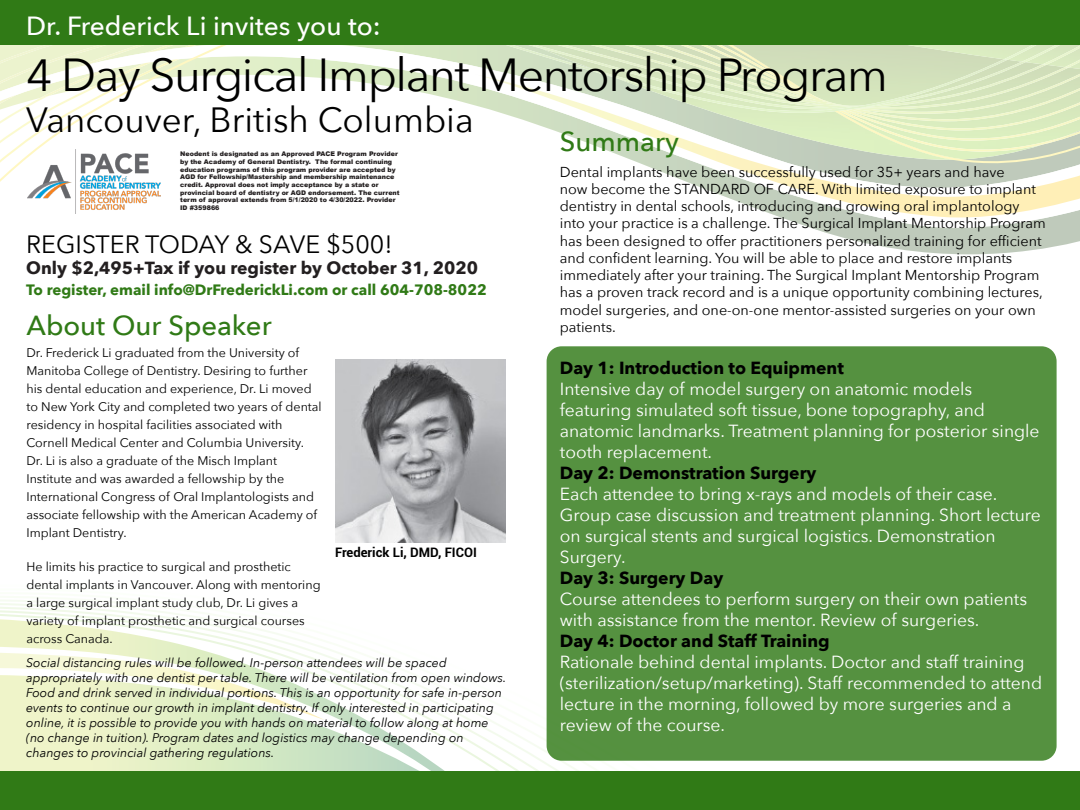
<style>
.page{position:relative;width:1080px;height:810px;background:#fff}
.page>*{position:absolute;margin:0;border:0;box-sizing:border-box;transform-origin:0 0}
.t1{font:46.25px "Avenir Next";letter-spacing:-.03em;color:#000}
.t2{font:35px "Avenir Next";color:#000}
.t3{font:500 27.5px "Avenir Next";color:#307a16}
.t4{font:500 26.25px "Avenir Next";color:#fff}
.t5{font:25px "Avenir Next";color:#000}
.t6{font:17.5px/21px "Avenir Next";color:#fff}
.t7{font:700 17.5px "Avenir Next";color:#000}
.t8{font:700 17.5px "Avenir Next";color:#231f20}
.t9{font:700 15px "Avenir Next";color:#307a16}
.t10{font:14.38px/17.2px "Avenir Next";color:#000}
.t11{font:700 13.12px "Roboto";color:#000}
.t12{font:12.5px/18px "Avenir Next";color:#000}
.t13{font:italic 12.5px/15px "Avenir Next";color:#000}
.t14{font:900 6.38px/7.6px "Arial";color:#231f20}
.s1{font-size:45px}
</style>
<div class="page">
<svg style="left:0;top:581px;width:685px;height:191px"></svg>
<svg style="left:289px;top:45px;width:791px;height:210px"></svg>
<svg style="left:1068px;top:141px;width:12px;height:4px"></svg>
<img style="left:659px;top:141px;width:409px;height:11px">
<img style="left:640px;top:130px;width:440px;height:11px">
<img style="left:619px;top:45px;width:461px;height:85px">
<img style="left:850px;top:113px;width:230px;height:8px">
<img style="left:854px;top:73px;width:226px;height:41px">
<img style="left:1008px;top:67px;width:61px;height:42px">
<img style="left:1065px;top:65px;width:15px;height:3px">
<img style="left:1008px;top:64px;width:38px;height:44px">
<img style="left:1043px;top:62px;width:37px;height:3px">
<img style="left:526px;top:45px;width:338px;height:64px">
<img style="left:1022px;top:60px;width:58px;height:2px">
<img style="left:1008px;top:62px;width:18px;height:45px">
<svg style="left:470px;top:45px;width:147px;height:33px;background:#d7e5c8"></svg>
<img style="left:594px;top:59px;width:414px;height:54px">
<svg style="left:0;top:45px;width:289px;height:152px"></svg>
<img style="left:1004px;top:45px;width:76px;height:15px">
<div style="left:0;top:0;width:1080px;height:45px;background:#307a16"></div>
<div style="left:547px;top:346px;width:510px;height:415px;background:#559140;border-radius:15px"></div>
<img style="left:335px;top:359px;width:171px;height:183px">
<img style="left:27px;top:149px;width:133px;height:65px">
<div style="left:0;top:772px;width:1080px;height:38px;background:#307a16"></div>
<p class="t4" style="left:26px;top:4px;width:356px">Dr. Frederick Li invites you to:</p>
<p class="t1" style="left:26px;top:36px;width:863px"><span class="s1">4</span> Day Surgical Implant Mentorship Program</p>
<p class="t2" style="left:26px;top:90px;width:449px">Vancouver, British Columbia</p>
<p class="t3" style="left:560px;top:118px;width:121px">Summary</p>
<p class="t10" style="left:560px;top:162px;width:488px">Dental implants have been successfully used for 35+ years and have<br>now become the STANDARD OF CARE. With limited exposure to implant dentistry in dental schools, introducing and growing oral implantology into your practice is a challenge. The Surgical Implant Mentorship Program has been designed to offer practitioners personalized training for efficient and confident learning. You will be able to place and restore implants immediately after your training. The Surgical Implant Mentorship Program has a proven track record and is a unique opportunity combining lectures, model surgeries, and one-on-one mentor-assisted surgeries on your own patients.</p>
<p class="t14" style="left:180px;top:150px;width:221px">Neodent is designated as an Approved PACE Program Provider by the Academy of General Dentistry. The formal continuing education programs of this program provider are accepted by AGD for Fellowship/Mastership and membership maintenance credit. Approval does not imply acceptance by a state or provincial board of dentistry or AGD endorsement. The current term of approval extends from 5/1/2020 to 4/30/2022. Provider ID #359866</p>
<p class="t5" style="left:26px;top:223px;width:368px">REGISTER TODAY &amp; SAVE $500!</p>
<p class="t8" style="left:26px;top:253px;width:453px">Only $2,495+Tax if you register by October 31, 2020</p>
<p class="t9" style="left:26px;top:276px;width:462px">To register, email info@DrFrederickLi.com or call 604-708-8022</p>
<p class="t3" style="left:26px;top:302px;width:247px">About Our Speaker</p>
<p class="t12" style="left:26px;top:343px;width:297px">Dr. Frederick Li graduated from the University of Manitoba College of Dentistry. Desiring to further his dental education and experience, Dr. Li moved to New York City and completed two years of dental residency in hospital facilities associated with Cornell Medical Center and Columbia University.<br>Dr. Li is also a graduate of the Misch Implant Institute and was awarded a fellowship by the International Congress of Oral Implantologists and associate fellowship with the American Academy of Implant Dentistry.</p>
<p class="t12" style="left:26px;top:557px;width:296px">He limits his practice to surgical and prosthetic dental implants in Vancouver. Along with mentoring a large surgical implant study club, Dr. Li gives a variety of implant prosthetic and surgical courses across Canada.</p>
<p class="t11" style="left:335px;top:543px;width:143px">Frederick Li, DMD, FICOI</p>
<p class="t13" style="left:26px;top:654px;width:482px">Social distancing rules will be followed. In-person attendees will be spaced appropriately with one dentist per table. There will be ventilation from open windows.<br>Food and drink served in individual portions. This is an opportunity for safe in-person events to continue our growth in implant dentistry. If only interested in participating online, it is possible to provide you with hands on material to follow along at home (no change in tuition). Program dates and logistics may change depending on changes to provincial gathering regulations.</p>
<p class="t7" style="left:560px;top:353px;width:286px">Day 1: Introduction to Equipment</p>
<p class="t6" style="left:560px;top:378px;width:481px">Intensive day of model surgery on anatomic models featuring simulated soft tissue, bone topography, and anatomic landmarks. Treatment planning for posterior single tooth replacement.</p>
<p class="t7" style="left:560px;top:458px;width:258px">Day 2: Demonstration Surgery</p>
<p class="t6" style="left:560px;top:483px;width:483px">Each attendee to bring x-rays and models of their case.<br>Group case discussion and treatment planning. Short lecture on surgical stents and surgical logistics. Demonstration Surgery.</p>
<p class="t7" style="left:560px;top:563px;width:165px">Day 3: Surgery Day</p>
<p class="t6" style="left:560px;top:588px;width:469px">Course attendees to perform surgery on their own patients with assistance from the mentor. Review of surgeries.</p>
<p class="t7" style="left:560px;top:626px;width:271px">Day 4: Doctor and Staff Training</p>
<p class="t6" style="left:560px;top:651px;width:484px">Rationale behind dental implants. Doctor and staff training (sterilization/setup/marketing). Staff recommended to attend lecture in the morning, followed by more surgeries and a review of the course.</p>
</div>
